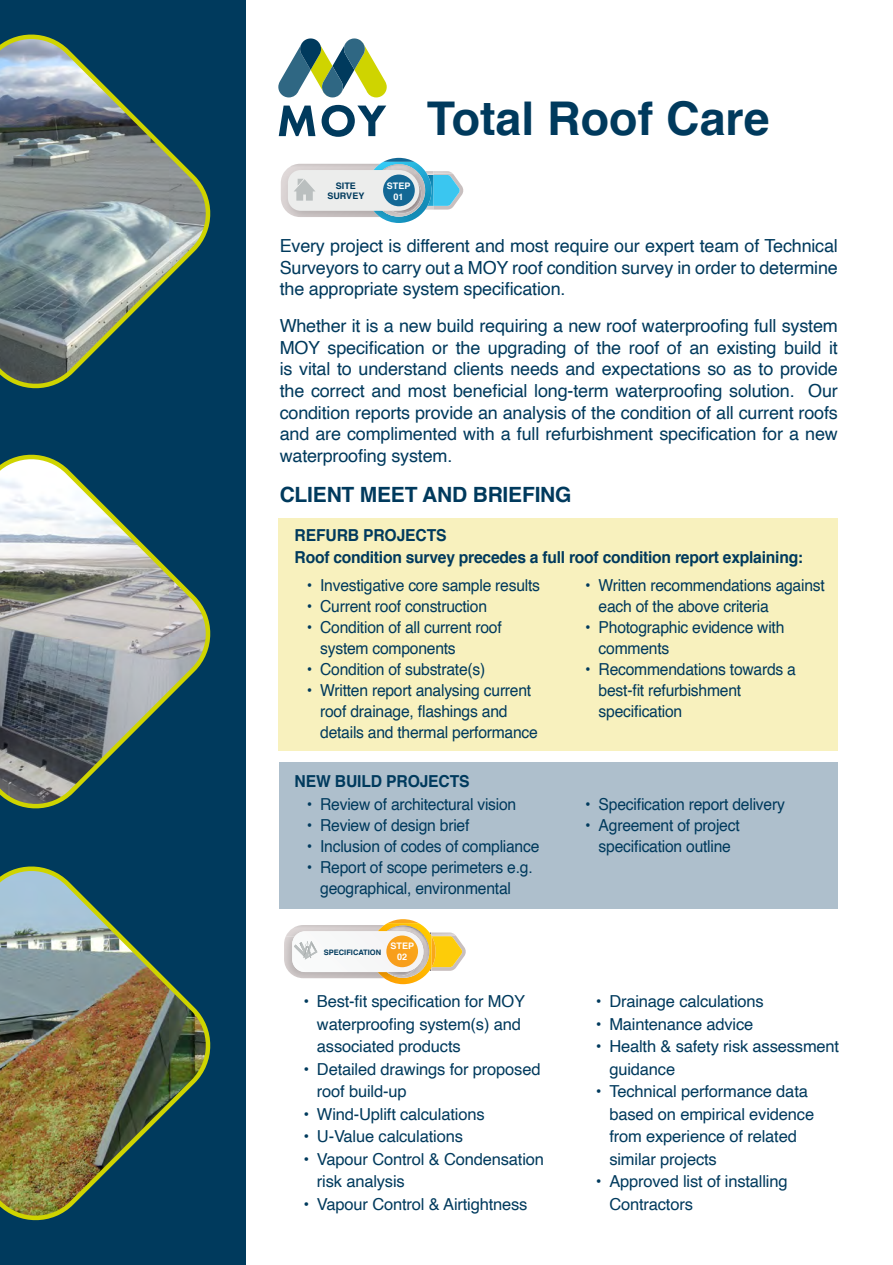
<style>
.page{position:relative;width:893px;height:1265px;background:#fff}
.page>*{position:absolute;margin:0;border:0;box-sizing:border-box;transform-origin:0 0}
.t1{font:700 46.5px "Helvetica";color:#003a5d}
.t2{font:700 21px "Helvetica";letter-spacing:-.01em;color:#003a5d}
.t3{font:18px/21.6px "Helvetica";letter-spacing:-.01em;color:#003a5d;text-align:justify}
.t4{font:16.5px/21px "Helvetica";letter-spacing:-.015em;color:#003a5d;scale:.95 1}
.t5{font:16.5px/22.5px "Helvetica";letter-spacing:-.015em;color:#003a5d}
.t6{font:700 16.5px "Helvetica";letter-spacing:-.015em;color:#003a5d;scale:.95 1}
.t7{font:700 9px "Helvetica";color:#fff}
.t8{font:700 9px "Helvetica";color:#003a5d}
.t9{font:700 7.5px "Helvetica";color:#003a5d}
</style>
<div class="page">
<div style="left:278px;top:518px;width:560px;height:232px;background:#f8f1be"></div>
<div style="left:280px;top:762px;width:558px;height:146px;background:#aebfcc"></div>
<svg style="left:278px;top:38px;width:109px;height:59px"></svg>
<svg style="left:279px;top:106px;width:36px;height:30px"></svg>
<svg style="left:322px;top:105px;width:64px;height:32px"></svg>
<div style="left:0;top:0;width:246px;height:1264px;background:#003a5d"></div>
<svg style="left:0;top:34px;width:211px;height:355px"></svg>
<svg style="left:0;top:454px;width:211px;height:355px"></svg>
<img style="left:0;top:866px;width:211px;height:355px">
<img style="left:283px;top:168px;width:5px;height:7px">
<svg style="left:431px;top:171px;width:33px;height:38px"></svg>
<img style="left:431px;top:175px;width:2px;height:31px">
<img style="left:366px;top:171px;width:65px;height:52px">
<img style="left:373px;top:165px;width:52px;height:52px">
<img style="left:382px;top:174px;width:39px;height:39px;border-radius:20px">
<svg style="left:288px;top:158px;width:131px;height:53px;background:#c6d5db"></svg>
<img style="left:286px;top:929px;width:6px;height:7px">
<img style="left:378px;top:972px;width:46px;height:12px">
<img style="left:387px;top:971px;width:42px;height:6px">
<img style="left:388px;top:971px;width:28px;height:4px">
<svg style="left:292px;top:919px;width:174px;height:52px"></svg>
<p class="t8" style="left:336px;top:178px;width:22px">SITE</p>
<p class="t8" style="left:327px;top:189px;width:38px">SURVEY</p>
<p class="t1" style="left:427px;top:81px;width:344px">Total Roof Care</p>
<p class="t7" style="left:387px;top:179px;width:25px">STEP</p>
<p class="t7" style="left:394px;top:190px;width:12px">01</p>
<p class="t3" style="left:280px;top:236px;width:560px">Every project is different and most require our expert team of Technical Surveyors to carry out a MOY roof condition survey in order to determine the appropriate system specification.</p>
<p class="t3" style="left:280px;top:315px;width:560px">Whether it is a new build requiring a new roof waterproofing full system MOY specification or the upgrading of the roof of an existing build it is vital to understand clients needs and expectations so as to provide the correct and most beneficial long-term waterproofing solution. Our condition reports provide an analysis of the condition of all current roofs and are complimented with a full refurbishment specification for a new waterproofing system.</p>
<p class="t2" style="left:280px;top:477px;width:293px">CLIENT MEET AND BRIEFING</p>
<p class="t6" style="left:295px;top:521px;width:161px">REFURB PROJECTS</p>
<p class="t6" style="left:295px;top:544px;width:537px">Roof condition survey precedes a full roof condition report explaining:</p>
<p class="t4" style="left:307px;top:575px;width:247px">• Investigative core sample results</p>
<p class="t4" style="left:307px;top:596px;width:191px">• Current roof construction</p>
<p class="t4" style="left:320px;top:617px;width:193px;text-indent:-14px">• Condition of all current roof system components</p>
<p class="t4" style="left:307px;top:659px;width:190px">• Condition of substrate(s)</p>
<p class="t4" style="left:320px;top:680px;width:231px;text-indent:-14px">• Written report analysing current roof drainage, flashings and details and thermal performance</p>
<p class="t6" style="left:295px;top:768px;width:186px">NEW BUILD PROJECTS</p>
<p class="t4" style="left:307px;top:793px;width:222px">• Review of architectural vision</p>
<p class="t4" style="left:307px;top:814px;width:173px">• Review of design brief</p>
<p class="t4" style="left:307px;top:835px;width:246px">• Inclusion of codes of compliance</p>
<p class="t4" style="left:307px;top:856px;width:239px;text-align:center">• Report of scope perimeters e.g. geographical, environmental</p>
<p class="t9" style="left:324px;top:945px;width:59px">SPECIFICATION</p>
<p class="t7" style="left:391px;top:938px;width:25px">STEP</p>
<p class="t7" style="left:397px;top:949px;width:12px">02</p>
<p class="t5" style="left:317px;top:990px;width:210px;text-indent:-14px">• Best-fit specification for MOY waterproofing system(s) and associated products</p>
<p class="t5" style="left:317px;top:1057px;width:225px;text-indent:-14px">• Detailed drawings for proposed roof build-up</p>
<p class="t5" style="left:303px;top:1102px;width:183px">• Wind-Uplift calculations</p>
<p class="t5" style="left:303px;top:1125px;width:161px">• U-Value calculations</p>
<p class="t5" style="left:317px;top:1147px;width:229px;text-indent:-14px">• Vapour Control &amp; Condensation risk analysis</p>
<p class="t5" style="left:303px;top:1192px;width:226px">• Vapour Control &amp; Airtightness</p>
<p class="t4" style="left:599px;top:575px;width:240px;text-indent:-14px">• Written recommendations against each of the above criteria</p>
<p class="t4" style="left:599px;top:617px;width:197px;text-indent:-14px">• Photographic evidence with comments</p>
<p class="t4" style="left:599px;top:659px;width:209px;text-indent:-14px">• Recommendations towards a best-fit refurbishment specification</p>
<p class="t4" style="left:585px;top:793px;width:212px">• Specification report delivery</p>
<p class="t4" style="left:585px;top:814px;width:164px;text-align:center">• Agreement of project specification outline</p>
<p class="t5" style="left:596px;top:990px;width:169px">• Drainage calculations</p>
<p class="t5" style="left:596px;top:1012px;width:159px">• Maintenance advice</p>
<p class="t5" style="left:609px;top:1035px;width:231px;text-indent:-14px">• Health &amp; safety risk assessment guidance</p>
<p class="t5" style="left:609px;top:1080px;width:206px;text-indent:-14px">• Technical performance data based on empirical evidence from experience of related similar projects</p>
<p class="t5" style="left:609px;top:1170px;width:180px;text-indent:-14px">• Approved list of installing<br>Contractors</p>
</div>
